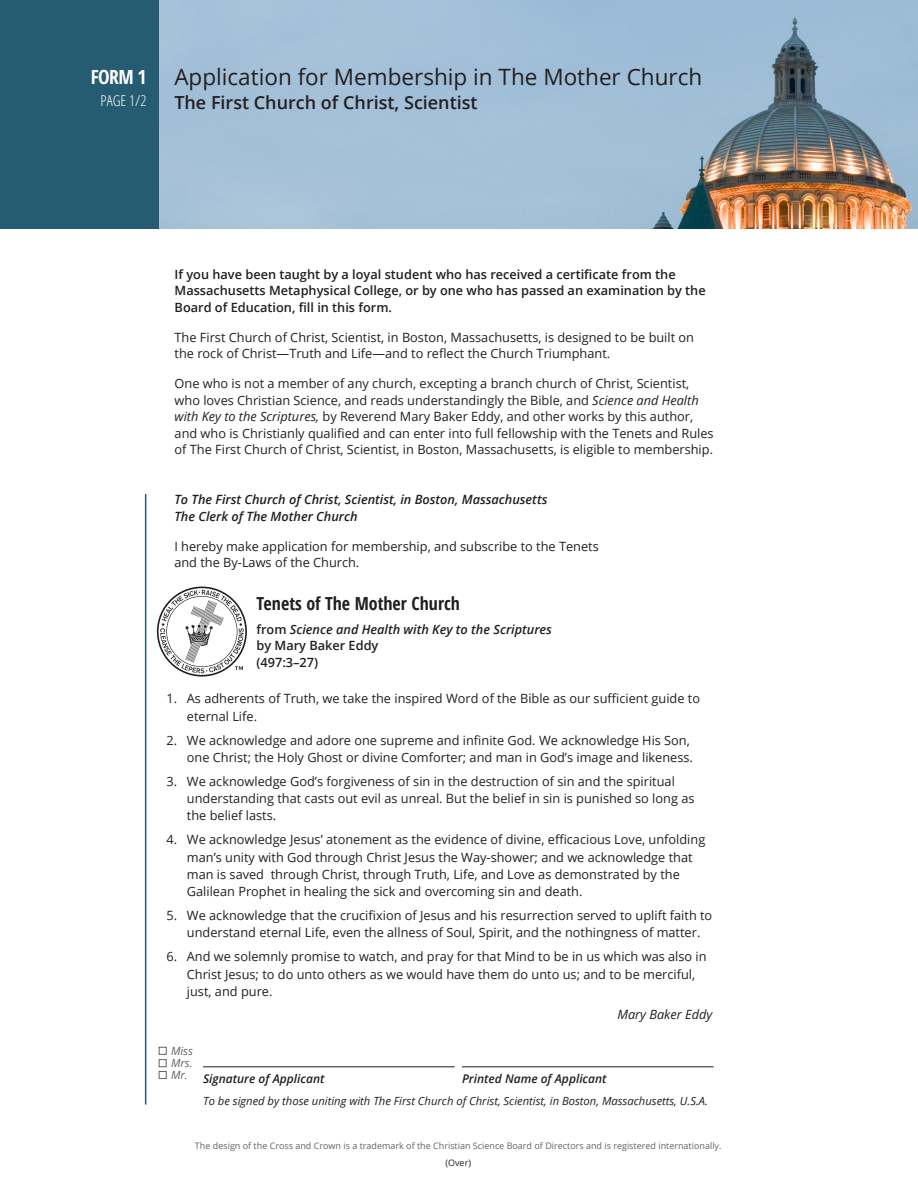
<style>
.page{position:relative;width:918px;height:1188px;background:#fff}
.page>*{position:absolute;margin:0;border:0;box-sizing:border-box;transform-origin:0 0}
.Application_for_Memb{font:22.5px "Open Sans";color:#231f20}
.FORM{font:700 19.5px "Open Sans Condensed";color:#fff}
.The_First_Church_of{font:600 18px "Open Sans";color:#231f20}
.t1{font:700 18px "Open Sans Condensed";color:#231f20}
.page_1_of_2{font:300 15px "Open Sans Condensed";color:#fff}
.ALL_TEXT{font:12.75px/17.2px "Open Sans";color:#231f20}
.ALL_TEXT-2{font:600 12.75px/16.5px "Open Sans";color:#231f20}
.ALL_TEXT-3{font:italic 600 12.75px/16.5px "Open Sans";color:#231f20}
.MBE{font:italic 12.75px "Open Sans";color:#231f20}
.sign_print_name{font:italic 600 12px "Open Sans";color:#231f20}
.sign_print_name-2{font:italic 11.25px "Open Sans";color:#231f20}
.t2{font:italic 11.25px "Open Sans";color:#636366}
.small_text_bottom_ce{font:9px "Open Sans";color:#636366}
.small_text_bottom_ce-2{font:9px "Open Sans";color:#231f20}
.s1{font-style:italic}
.s2{font-style:normal}
</style>
<div class="page">
<img style="left:159px;top:0;width:759px;height:229px">
<div style="left:0;top:0;width:159px;height:229px;background:#265c72"></div>
<hr style="left:145px;top:494px;width:1px;height:611px;background:#265c72">
<svg style="left:157px;top:587px;width:90px;height:90px"></svg>
<hr style="left:203px;top:1066px;width:252px;height:1px;background:#231f20">
<hr style="left:462px;top:1066px;width:252px;height:1px;background:#231f20">
<div style="left:159px;top:1047px;width:8px;height:8px;border:1px solid #636366"></div>
<div style="left:159px;top:1059px;width:8px;height:8px;border:1px solid #636366"></div>
<div style="left:159px;top:1071px;width:8px;height:8px;border:1px solid #636366"></div>
<p class="FORM" style="left:91px;top:63px;width:57px">FORM 1</p>
<p class="page_1_of_2" style="left:101px;top:90px;width:47px">PAGE 1/2</p>
<p class="Application_for_Memb" style="left:174px;top:61px;width:529px">Application for Membership in The Mother Church</p>
<p class="The_First_Church_of" style="left:174px;top:90px;width:305px">The First Church of Christ, Scientist</p>
<p class="ALL_TEXT-2" style="left:175px;top:266px;width:533px">If you have been taught by a loyal student who has received a certificate from the<br>Massachusetts Metaphysical College, or by one who has passed an examination by the<br>Board of Education, fill in this form.</p>
<p class="ALL_TEXT" style="left:175px;top:329px;width:521px;line-height:16.5px">The First Church of Christ, Scientist, in Boston, Massachusetts, is designed to be built on the rock of Christ—Truth and Life—and to reflect the Church Triumphant.</p>
<p class="ALL_TEXT" style="left:175px;top:375px;width:541px;line-height:16.5px">One who is not a member of any church, excepting a branch church of Christ, Scientist, who loves Christian Science, and reads understandingly the Bible, and <span class="s1">Science and Health with Key to the Scriptures,</span> by Reverend Mary Baker Eddy, and other works by this author, and who is Christianly qualified and can enter into full fellowship with the Tenets and Rules of The First Church of Christ, Scientist, in Boston, Massachusetts, is eligible to membership.</p>
<p class="ALL_TEXT-3" style="left:174px;top:491px;width:375px">To The First Church of Christ, Scientist, in Boston, Massachusetts<br>The Clerk of The Mother Church</p>
<p class="ALL_TEXT" style="left:174px;top:538px;width:426px;line-height:16.5px">I hereby make application for membership, and subscribe to the Tenets and the By-Laws of the Church.</p>
<p class="t1" style="left:256px;top:591px;width:205px">Tenets of The Mother Church</p>
<p class="ALL_TEXT-3" style="left:256px;top:620px;width:297px"><span class="s2">from</span> Science and Health with Key to the Scriptures <span class="s2">by Mary Baker Eddy<br>(497:3–27)</span></p>
<p class="ALL_TEXT" style="left:187px;top:690px;width:515px;text-indent:-20px">1. As adherents of Truth, we take the inspired Word of the Bible as our sufficient guide to eternal Life.</p>
<p class="ALL_TEXT" style="left:167px;top:731px;width:528px;text-align:right">2. We acknowledge and adore one supreme and infinite God. We acknowledge His Son, one Christ; the Holy Ghost or divine Comforter; and man in God’s image and likeness.</p>
<p class="ALL_TEXT" style="left:187px;top:772px;width:509px;text-indent:-20px">3. We acknowledge God’s forgiveness of sin in the destruction of sin and the spiritual understanding that casts out evil as unreal. But the belief in sin is punished so long as the belief lasts.</p>
<p class="ALL_TEXT" style="left:187px;top:831px;width:520px;text-indent:-20px">4. We acknowledge Jesus’ atonement as the evidence of divine, efficacious Love, unfolding man’s unity with God through Christ Jesus the Way-shower; and we acknowledge that man is saved through Christ, through Truth, Life, and Love as demonstrated by the Galilean Prophet in healing the sick and overcoming sin and death.</p>
<p class="ALL_TEXT" style="left:187px;top:906px;width:527px;text-indent:-20px">5. We acknowledge that the crucifixion of Jesus and his resurrection served to uplift faith to understand eternal Life, even the allness of Soul, Spirit, and the nothingness of matter.</p>
<p class="ALL_TEXT" style="left:187px;top:948px;width:521px;text-indent:-20px">6. And we solemnly promise to watch, and pray for that Mind to be in us which was also in<br>Christ Jesus; to do unto others as we would have them do unto us; and to be merciful, just, and pure.</p>
<p class="MBE" style="left:617px;top:1006px;width:96px">Mary Baker Eddy</p>
<p class="t2" style="left:171px;top:1043px;width:23px">Miss</p>
<p class="t2" style="left:171px;top:1055px;width:23px">Mrs.</p>
<p class="t2" style="left:171px;top:1067px;width:18px">Mr.</p>
<p class="sign_print_name" style="left:203px;top:1071px;width:123px">Signature of Applicant</p>
<p class="sign_print_name" style="left:462px;top:1071px;width:146px">Printed Name of Applicant</p>
<p class="sign_print_name-2" style="left:203px;top:1093px;width:506px">To be signed by those uniting with The First Church of Christ, Scientist, in Boston, Massachusetts, U.S.A.</p>
<p class="small_text_bottom_ce" style="left:195px;top:1139px;width:528px">The design of the Cross and Crown is a trademark of the Christian Science Board of Directors and is registered internationally.</p>
<p class="small_text_bottom_ce-2" style="left:445px;top:1156px;width:27px">(Over)</p>
</div>
